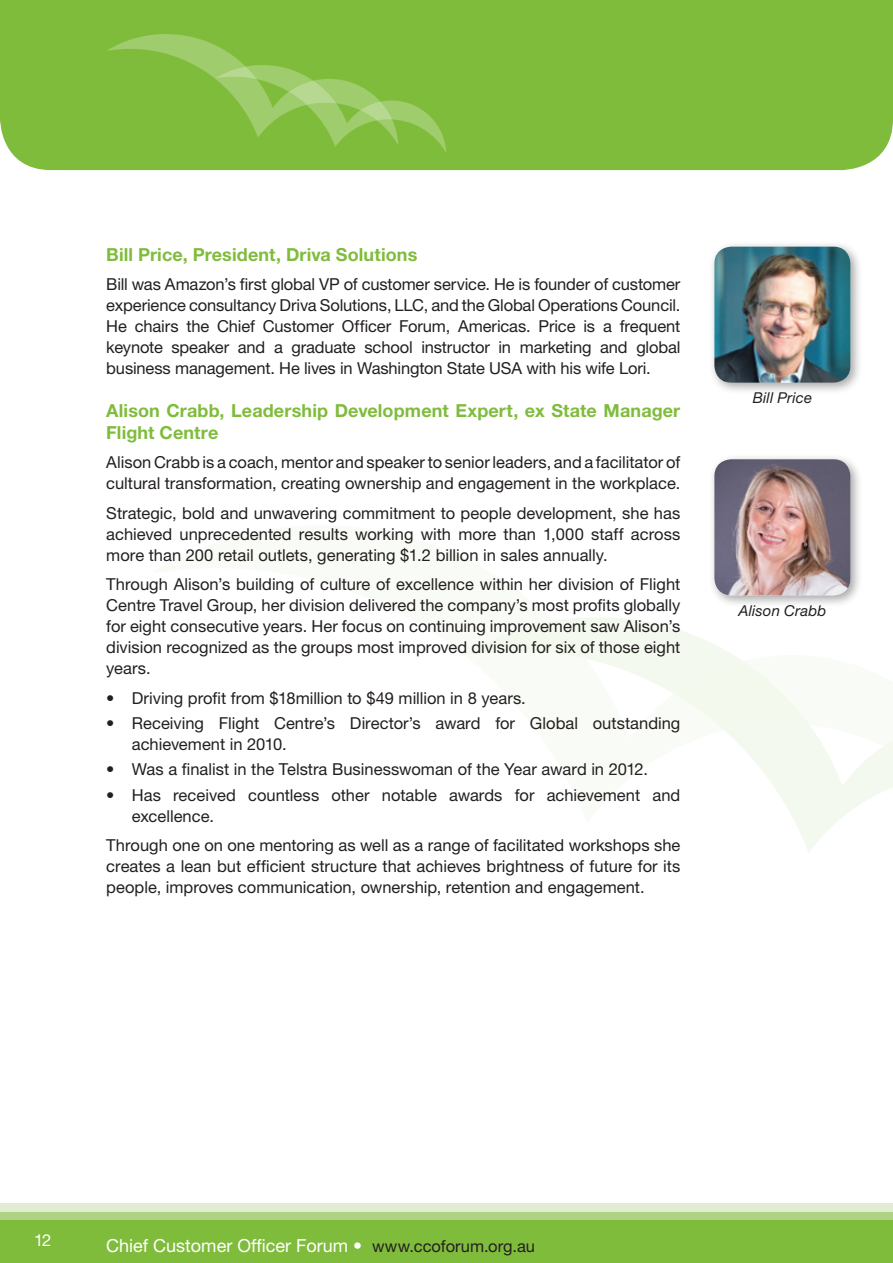
<style>
.page{position:relative;width:893px;height:1263px;background:#fff}
.page>*{position:absolute;margin:0;border:0;box-sizing:border-box;transform-origin:0 0}
.t1{font:700 18px/21.6px "Helvetica Neue LT";letter-spacing:.005em;color:#80bc3c}
.t2{font:18px "Helvetica Neue LT";color:#fff}
.t3{font:16.5px/21px "Helvetica Neue LT";color:#231f20;text-align:justify}
.t4{font:16.5px "Helvetica Neue LT";color:#fff}
.t5{font:italic 15px "Helvetica Neue LT";letter-spacing:.01em;color:#231f20}
.s1{font-size:16.5px;color:#231f20}
</style>
<div class="page">
<div style="left:0;top:1203px;width:893px;height:60px;background:#e1edd2"></div>
<div style="left:0;top:1212px;width:893px;height:51px;background:#b0d285"></div>
<div style="left:0;top:1220px;width:893px;height:43px;background:#80bc3c"></div>
<svg style="left:557px;top:617px;width:336px;height:235px"></svg>
<svg style="left:464px;top:621px;width:429px;height:155px;fill:#f9fbf6"></svg>
<div style="left:0;top:0;width:893px;height:170px;background:#80bc3c"></div>
<svg style="left:106px;top:34px;width:340px;height:119px;background:#88c049"></svg>
<div style="left:708px;top:241px;width:155px;height:154px;background:#231f20;opacity:.4"></div>
<img style="left:714px;top:247px;width:136px;height:136px">
<div style="left:708px;top:453px;width:155px;height:155px;background:#231f20;opacity:.4"></div>
<img style="left:714px;top:459px;width:136px;height:136px">
<p class="t1" style="left:106px;top:243px;width:313px">Bill Price, President, Driva Solutions</p>
<p class="t3" style="left:106px;top:274px;width:576px">Bill was Amazon’s first global VP of customer service. He is founder of customer experience consultancy Driva Solutions, LLC, and the Global Operations Council.<br>He chairs the Chief Customer Officer Forum, Americas. Price is a frequent keynote speaker and a graduate school instructor in marketing and global business management. He lives in Washington State USA with his wife Lori.</p>
<p class="t1" style="left:106px;top:399px;width:575px">Alison Crabb, Leadership Development Expert, ex State Manager<br>Flight Centre</p>
<p class="t3" style="left:106px;top:452px;width:576px">Alison Crabb is a coach, mentor and speaker to senior leaders, and a facilitator of cultural transformation, creating ownership and engagement in the workplace.</p>
<p class="t3" style="left:106px;top:502px;width:575px">Strategic, bold and unwavering commitment to people development, she has achieved unprecedented results working with more than 1,000 staff across more than 200 retail outlets, generating $1.2 billion in sales annually.</p>
<p class="t3" style="left:106px;top:574px;width:576px">Through Alison’s building of culture of excellence within her division of Flight Centre Travel Group, her division delivered the company’s most profits globally for eight consecutive years. Her focus on continuing improvement saw Alison’s division recognized as the groups most improved division for six of those eight years.</p>
<p class="t3" style="left:106px;top:687px;width:421px">• Driving profit from $18million to $49 million in 8 years.</p>
<p class="t3" style="left:132px;top:712px;width:550px;text-indent:-26px">• Receiving Flight Centre’s Director’s award for Global outstanding achievement in 2010.</p>
<p class="t3" style="left:106px;top:759px;width:543px">• Was a finalist in the Telstra Businesswoman of the Year award in 2012.</p>
<p class="t3" style="left:132px;top:784px;width:550px;text-indent:-26px">• Has received countless other notable awards for achievement and excellence.</p>
<p class="t3" style="left:106px;top:834px;width:576px">Through one on one mentoring as well as a range of facilitated workshops she creates a lean but efficient structure that achieves brightness of future for its people, improves communication, ownership, retention and engagement.</p>
<p class="t5" style="left:753px;top:389px;width:61px">Bill Price</p>
<p class="t5" style="left:738px;top:601px;width:89px">Alison Crabb</p>
<p class="t4" style="left:34px;top:1230px;width:19px">12</p>
<p class="t2" style="left:106px;top:1234px;width:430px">Chief Customer Officer Forum • <span class="s1">www.ccoforum.org.au</span></p>
</div>
